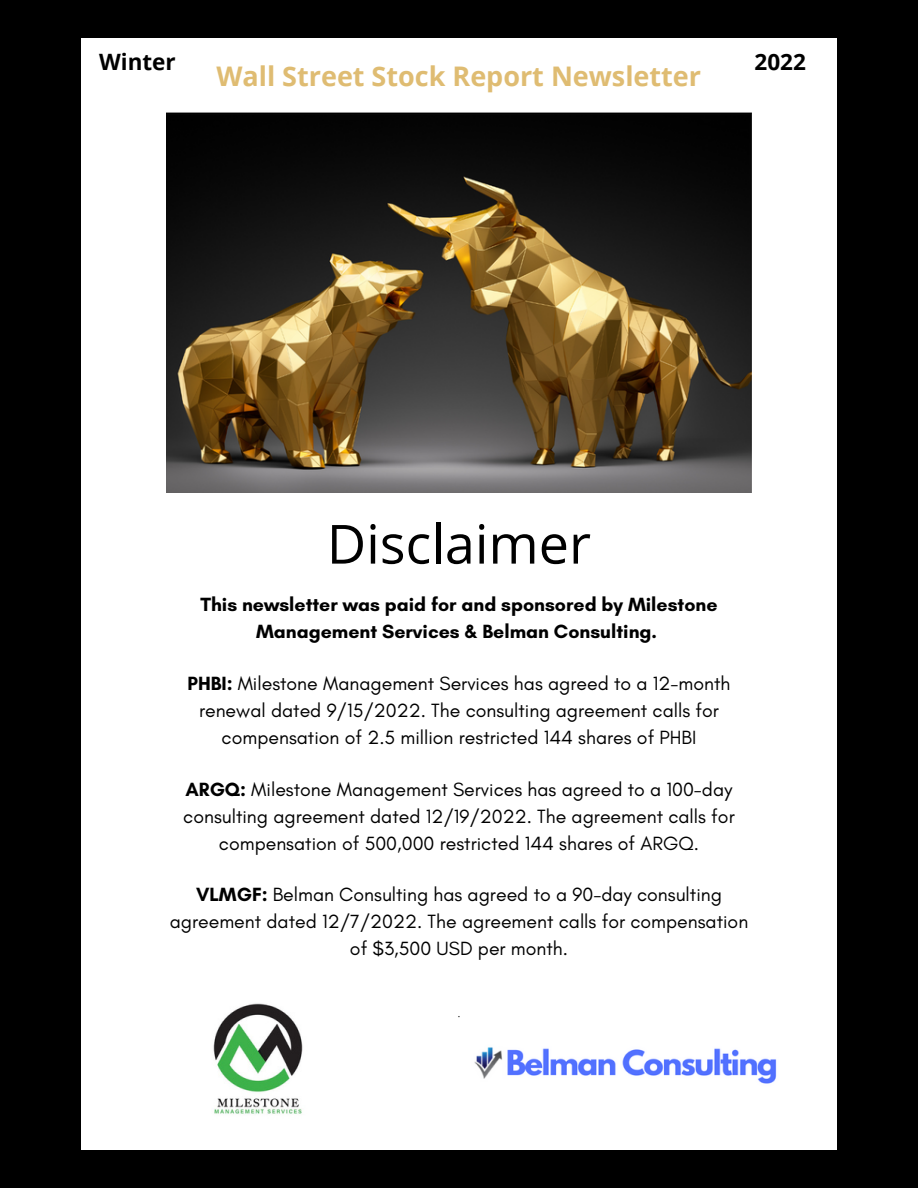
<style>
.page{position:relative;width:918px;height:1188px;background:#000}
.page>*{position:absolute;margin:0;border:0;box-sizing:border-box;transform-origin:0 0}
.t1{font:54px "Open Sans";color:#000}
.t2{font:700 27px "Open Sans";color:#dfbc72}
.t3{font:700 22.5px "Open Sans";color:#000}
.t4{font:19.5px/27px "Glacial Indifference";color:#000;text-align:center}
.t5{font:700 19.5px/27px "Glacial Indifference";color:#000;text-align:center}
.t6{font:300 13.5px "Open Sans";color:#000}
.s1{font-weight:700}
</style>
<div class="page">
<div style="left:81px;top:38px;width:756px;height:1112px;background:#fff"></div>
<img style="left:166px;top:112px;width:586px;height:380px">
<img style="left:474px;top:1047px;width:303px;height:37px">
<img style="left:213px;top:1003px;width:90px;height:111px">
<p class="t3" style="left:99px;top:46px;width:78px">Winter</p>
<p class="t3" style="left:755px;top:46px;width:53px">2022</p>
<h2 class="t2" style="left:216px;top:57px;width:486px">Wall Street Stock Report Newsletter</h2>
<h1 class="t1" style="left:327px;top:506px;width:266px">Disclaimer</h1>
<p class="t5" style="left:200px;top:591px;width:519px">This newsletter was paid for and sponsored by Milestone<br>Management Services &amp; Belman Consulting.</p>
<p class="t4" style="left:188px;top:670px;width:544px"><span class="s1">PHBI:</span> Milestone Management Services has agreed to a 12-month renewal dated 9/15/2022. The consulting agreement calls for compensation of 2.5 million restricted 144 shares of PHBI</p>
<p class="t4" style="left:183px;top:775px;width:553px"><span class="s1">ARGQ:</span> Milestone Management Services has agreed to a 100-day consulting agreement dated 12/19/2022. The agreement calls for compensation of 500,000 restricted 144 shares of ARGQ.</p>
<p class="t4" style="left:170px;top:881px;width:580px"><span class="s1">VLMGF:</span> Belman Consulting has agreed to a 90-day consulting agreement dated 12/7/2022. The agreement calls for compensation of $3,500 USD per month.</p>
<p class="t6" style="left:457px;top:1003px;width:5px">.</p>
</div>
